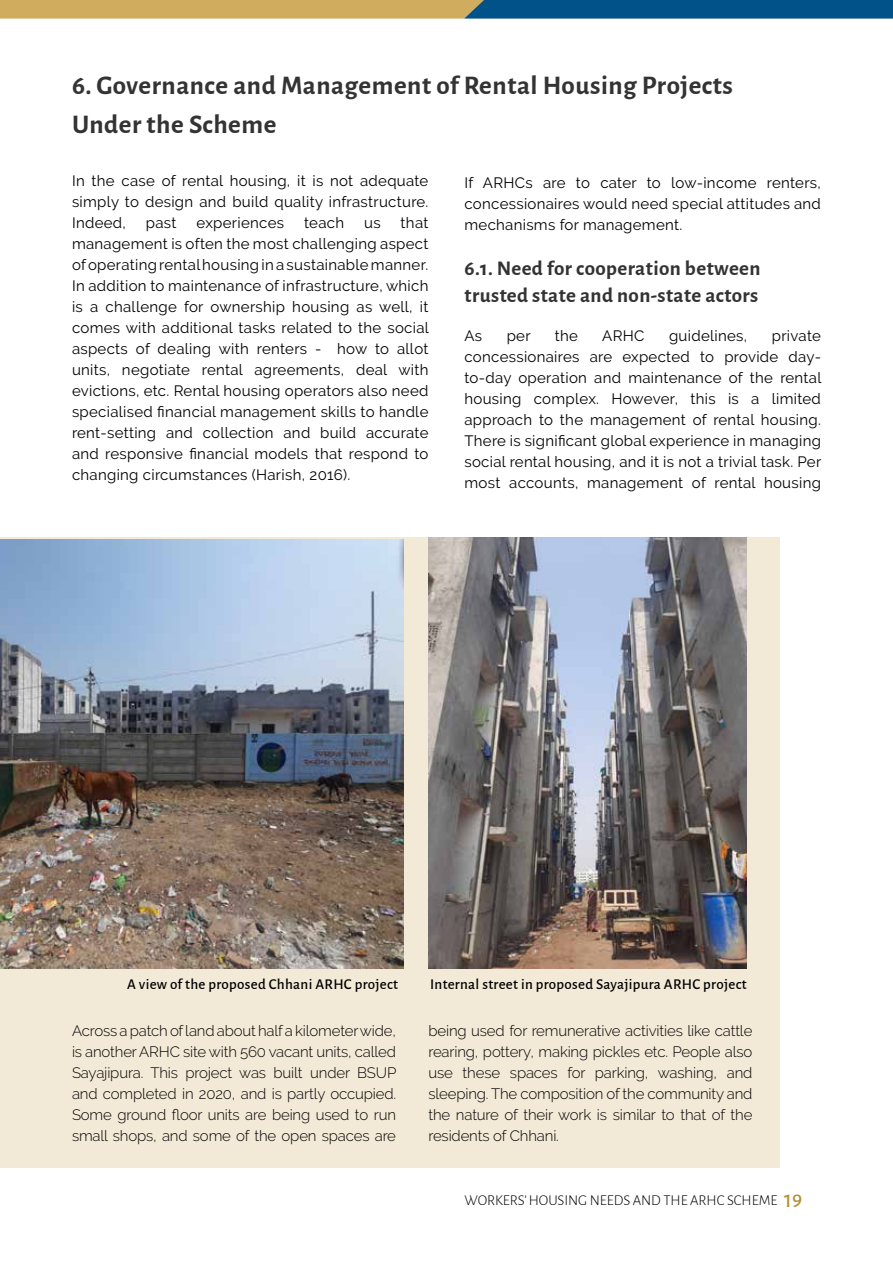
<style>
.page{position:relative;width:893px;height:1263px;background:#fff}
.page>*{position:absolute;margin:0;border:0;box-sizing:border-box;transform-origin:0 0}
.t1{font:700 27px/39px "Alegreya Sans";letter-spacing:.02em;color:#333334}
.t2{font:700 21px/27px "Alegreya Sans";letter-spacing:.02em;color:#333334}
.t3{font:15px/21px "Raleway";letter-spacing:.02em;color:#000;text-align:justify}
.t4{font:300 15px/21px "Raleway";letter-spacing:-.01em;color:#000;text-align:justify}
.t5{font:500 15px "Alegreya Sans";letter-spacing:.02em;color:#000}
.t6{font:300 15px "Alegreya Sans";letter-spacing:-.005em;color:#000}
.s1{font-weight:500;font-size:21px;color:#b68f36}
</style>
<div class="page">
<svg style="left:0;top:0;width:893px;height:19px;background:#718474"></svg>
<div style="left:0;top:538px;width:779px;height:630px;background:#f3e9d7"></div>
<img style="left:0;top:539px;width:403px;height:430px">
<img style="left:428px;top:538px;width:319px;height:431px">
<h1 class="t1" style="left:72px;top:64px;width:662px">6. Governance and Management of Rental Housing Projects<br>Under the Scheme</h1>
<p class="t3" style="left:72px;top:170px;width:358px">In the case of rental housing, it is not adequate simply to design and build quality infrastructure.<br>Indeed,</p>
<p class="t3" style="left:72px;top:212px;width:358px;text-indent:329px">that management is often the most challenging aspect of operating rental housing in a sustainable manner.<br>In addition to maintenance of infrastructure, which is a challenge for ownership housing as well, it comes with additional tasks related to the social aspects of dealing with renters - how to allot units, negotiate rental agreements, deal with evictions, etc. Rental housing operators also need specialised financial management skills to handle rent-setting and collection and build accurate and responsive financial models that respond to changing circumstances (Harish, 2016).</p>
<p class="t3" style="left:146px;top:212px;width:32px">past</p>
<p class="t3" style="left:197px;top:212px;width:89px">experiences</p>
<p class="t3" style="left:304px;top:212px;width:41px">teach</p>
<p class="t3" style="left:364px;top:212px;width:18px">us</p>
<p class="t3" style="left:464px;top:172px;width:358px">If ARHCs are to cater to low-income renters, concessionaires would need special attitudes and mechanisms for management.</p>
<h2 class="t2" style="left:464px;top:253px;width:298px">6.1. Need for cooperation between trusted state and non-state actors</h2>
<p class="t3" style="left:464px;top:325px;width:19px">As</p>
<p class="t3" style="left:507px;top:325px;width:25px">per</p>
<p class="t3" style="left:555px;top:325px;width:25px">the</p>
<p class="t3" style="left:602px;top:325px;width:44px">ARHC</p>
<p class="t3" style="left:669px;top:325px;width:80px">guidelines,</p>
<p class="t3" style="left:464px;top:325px;width:358px;text-indent:307px">private concessionaires are expected to provide day&shy;to-day operation and maintenance of the rental housing complex. However, this is a limited approach to the management of rental housing.<br>There is significant global experience in managing social rental housing, and it is not a trivial task. Per most accounts, management of rental housing</p>
<p class="t5" style="left:127px;top:973px;width:273px">A view of the proposed Chhani ARHC project</p>
<p class="t5" style="left:430px;top:973px;width:318px">Internal street in proposed Sayajipura ARHC project</p>
<p class="t4" style="left:72px;top:1020px;width:326px">Across a patch of land about half a kilometer wide, is another ARHC site with 560 vacant units, called Sayajipura. This project was built under BSUP and completed in 2020, and is partly occupied.<br>Some ground floor units are being used to run small shops, and some of the open spaces are</p>
<p class="t4" style="left:428px;top:1020px;width:326px">being used for remunerative activities like cattle rearing, pottery, making pickles etc. People also use these spaces for parking, washing, and sleeping. The composition of the community and the nature of their work is similar to that of the residents of Chhani.</p>
<p class="t6" style="left:465px;top:1191px;width:339px">WORKERS’ HOUSING NEEDS AND THE ARHC SCHEME <span class="s1">19</span></p>
</div>
